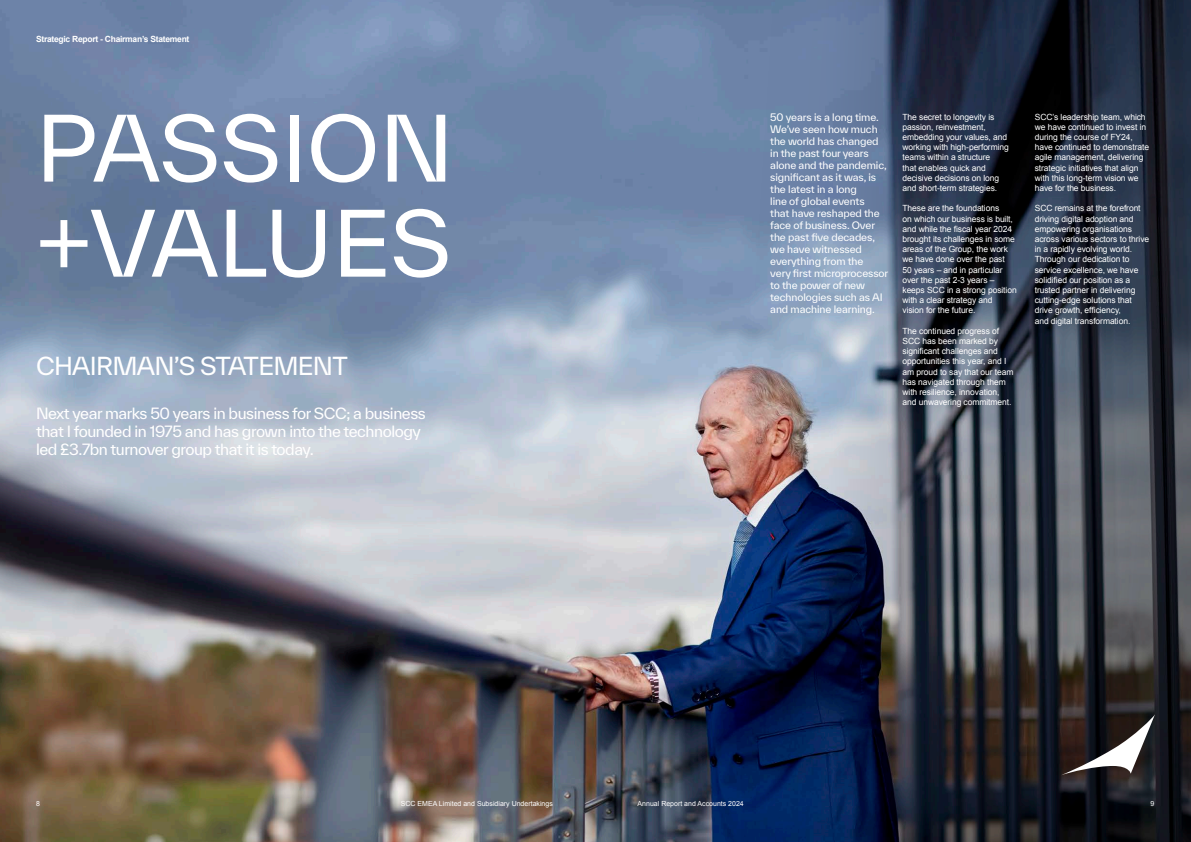
<style>
.page{position:relative;width:1191px;height:842px;background:#fff}
.page>*{position:absolute;margin:0;border:0;box-sizing:border-box;transform-origin:0 0}
.t1{font:88px/95px "TWK Everett";color:#fff}
.t2{font:24px "TWK Everett";letter-spacing:-.03em;color:#fff}
.t3{font:15px/18px "TWK Everett";letter-spacing:-.03em;color:#fff}
.t4{font:10px/12px "TWK Everett";letter-spacing:-.01em;color:#fff}
.t5{font:8.5px/10.2px "Arial";letter-spacing:-.01em;color:#fff}
.t6{font:700 8.5px "Arial";letter-spacing:-.03em;color:#fff}
.t7{font:7px "Arial";color:#fff}
</style>
<div class="page">
<img style="left:0;top:0;width:741px;height:842px">
<img style="left:741px;top:0;width:450px;height:842px">
<svg style="left:1061px;top:714px;width:94px;height:61px"></svg>
<p class="t6" style="left:36px;top:34px;width:155px">Strategic Report - Chairman’s Statement</p>
<p class="t1" style="left:36px;top:100px;width:419px">PASSION +VALUES</p>
<p class="t5" style="left:902px;top:112px;width:108px">The secret to longevity is passion, reinvestment, embedding your values, and working with high-performing teams within a structure<br>that enables quick and decisive decisions on long and short-term strategies.</p>
<p class="t4" style="left:770px;top:111px;width:120px">50 years is a long time.<br>We’ve seen how much the world has changed in the past four years alone and the pandemic, significant as it was, is the latest in a long<br>line of global events<br>that have reshaped the face of business. Over the past five decades, we have witnessed everything from the<br>very first microprocessor to the power of new technologies such as AI and machine learning.</p>
<p class="t5" style="left:902px;top:203px;width:116px">These are the foundations<br>on which our business is built, and while the fiscal year 2024 brought its challenges in some areas of the Group, the work we have done over the past<br>50 years – and in particular over the past 2-3 years – keeps SCC in a strong position with a clear strategy and<br>vision for the future.</p>
<p class="t5" style="left:902px;top:326px;width:113px">The continued progress of<br>SCC has been marked by significant challenges and opportunities this year, and I am proud to say that our team has navigated through them with resilience, innovation, and unwavering commitment.</p>
<p class="t2" style="left:36px;top:349px;width:313px">CHAIRMAN’S STATEMENT</p>
<p class="t3" style="left:36px;top:404px;width:391px">Next year marks 50 years in business for SCC; a business that I founded in 1975 and has grown into the technology led £3.7bn turnover group that it is today.</p>
<p class="t5" style="left:1034px;top:112px;width:116px">SCC’s leadership team, which we have continued to invest in during the course of FY24, have continued to demonstrate agile management, delivering strategic initiatives that align with this long-term vision we have for the business.</p>
<p class="t5" style="left:1034px;top:203px;width:116px">SCC remains at the forefront driving digital adoption and empowering organisations across various sectors to thrive in a rapidly evolving world.<br>Through our dedication to service excellence, we have solidified our position as a trusted partner in delivering cutting-edge solutions that drive growth, efficiency,<br>and digital transformation.</p>
<p class="t7" style="left:36px;top:799px;width:5px">8</p>
<p class="t7" style="left:401px;top:799px;width:154px">SCC EMEA Limited and Subsidiary Undertakings</p>
<p class="t7" style="left:637px;top:799px;width:108px">Annual Report and Accounts 2024</p>
<p class="t7" style="left:1150px;top:799px;width:5px">9</p>
</div>
